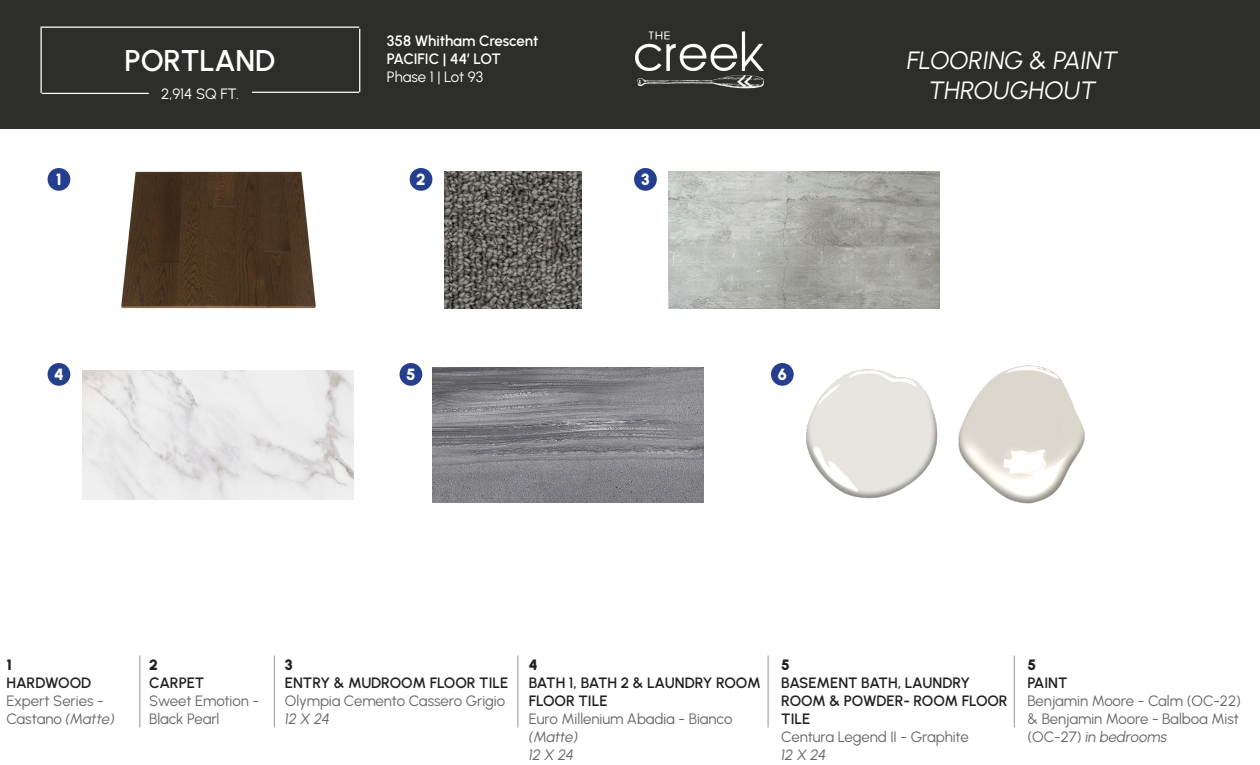
<style>
.page{position:relative;width:1260px;height:765px;background:#fff}
.page>*{position:absolute;margin:0;border:0;box-sizing:border-box;transform-origin:0 0}
.t1{font:600 30px "Urbanist";letter-spacing:-.005em;color:#fff}
.t2{font:italic 25px/30px "Urbanist";color:#fff;text-align:center}
.t3{font:900 16.25px "Urbanist";color:#fff}
.t4{font:15px/18px "Urbanist";letter-spacing:-.005em;color:#67676a}
.t5{font:600 15px/18px "Urbanist";letter-spacing:-.005em;color:#231f20}
.t6{font:600 15px/18px "Urbanist";letter-spacing:-.005em;color:#fff}
.t7{font:15px "Urbanist";color:#fff}
.t8{font:italic 15px/18px "Urbanist";letter-spacing:-.005em;color:#67676a}
.t9{font:900 15px "Urbanist";color:#231f20}
.s1{font-style:italic}
</style>
<div class="page">
<div style="left:0;top:0;width:1260px;height:129px;background:#2d2d2c"></div>
<img style="left:635px;top:31px;width:129px;height:58px">
<hr style="left:42px;top:93px;width:107px;height:1px;background:#fff">
<hr style="left:41px;top:28px;width:1px;height:65px;background:#fff">
<hr style="left:41px;top:27px;width:318px;height:1px;background:#fff">
<hr style="left:359px;top:29px;width:1px;height:63px;background:#fff">
<hr style="left:252px;top:92px;width:107px;height:1px;background:#fff">
<hr style="left:139px;top:656px;width:1px;height:72px;background:#2d272a">
<hr style="left:274px;top:656px;width:1px;height:72px;background:#2d272a">
<hr style="left:518px;top:656px;width:1px;height:72px;background:#2d272a">
<hr style="left:768px;top:656px;width:1px;height:72px;background:#2d272a">
<div style="left:48px;top:168px;width:22px;height:23px;background:#253f8e;border-radius:50%"></div>
<div style="left:410px;top:168px;width:22px;height:23px;background:#253f8e;border-radius:50%"></div>
<img style="left:121px;top:171px;width:195px;height:138px">
<img style="left:444px;top:171px;width:138px;height:138px">
<div style="left:634px;top:168px;width:23px;height:23px;background:#253f8e;border-radius:50%"></div>
<img style="left:668px;top:171px;width:272px;height:138px">
<div style="left:48px;top:363px;width:22px;height:23px;background:#253f8e;border-radius:50%"></div>
<div style="left:400px;top:363px;width:22px;height:23px;background:#253f8e;border-radius:50%"></div>
<img style="left:82px;top:371px;width:272px;height:128px">
<img style="left:958px;top:366px;width:127px;height:138px">
<hr style="left:1014px;top:656px;width:1px;height:72px;background:#2d272a">
<div style="left:771px;top:363px;width:23px;height:23px;background:#253f8e;border-radius:50%"></div>
<img style="left:806px;top:369px;width:132px;height:130px">
<img style="left:432px;top:367px;width:272px;height:136px">
<p class="t1" style="left:124px;top:41px;width:152px">PORTLAND</p>
<p class="t7" style="left:161px;top:84px;width:79px">2,914 SQ FT.</p>
<p class="t6" style="left:387px;top:31px;width:153px">358 Whitham Crescent<br>PACIFIC | 44’ LOT</p>
<p class="t7" style="left:387px;top:67px;width:98px">Phase 1 | Lot 93</p>
<p class="t3" style="left:56px;top:168px;width:7px">1</p>
<p class="t3" style="left:416px;top:168px;width:11px">2</p>
<p class="t3" style="left:641px;top:168px;width:10px">3</p>
<p class="t3" style="left:54px;top:363px;width:11px">4</p>
<p class="t3" style="left:406px;top:363px;width:11px">5</p>
<p class="t3" style="left:778px;top:363px;width:11px">6</p>
<p class="t2" style="left:907px;top:44px;width:212px">FLOORING &amp; PAINT<br>THROUGHOUT</p>
<p class="t9" style="left:6px;top:654px;width:7px">1</p>
<p class="t5" style="left:6px;top:673px;width:86px">HARDWOOD</p>
<p class="t4" style="left:6px;top:691px;width:110px">Expert Series -<br>Castano <span class="s1">(Matte)</span></p>
<p class="t9" style="left:149px;top:654px;width:10px">2</p>
<p class="t5" style="left:149px;top:673px;width:57px">CARPET</p>
<p class="t4" style="left:149px;top:691px;width:111px">Sweet Emotion -<br>Black Pearl</p>
<p class="t9" style="left:285px;top:654px;width:9px">3</p>
<p class="t5" style="left:285px;top:673px;width:225px">ENTRY &amp; MUDROOM FLOOR TILE</p>
<p class="t4" style="left:285px;top:691px;width:222px">Olympia Cemento Cassero Grigio<br><span class="s1">12 X 24</span></p>
<p class="t9" style="left:529px;top:654px;width:10px">4</p>
<p class="t5" style="left:529px;top:673px;width:233px">BATH 1, BATH 2 &amp; LAUNDRY ROOM<br>FLOOR TILE</p>
<p class="t4" style="left:529px;top:709px;width:205px">Euro Millenium Abadia - Bianco</p>
<p class="t8" style="left:529px;top:727px;width:51px">(Matte)<br>12 X 24</p>
<p class="t9" style="left:781px;top:654px;width:10px">5</p>
<p class="t5" style="left:781px;top:673px;width:228px">BASEMENT BATH, LAUNDRY<br>ROOM &amp; POWDER- ROOM FLOOR<br>TILE</p>
<p class="t4" style="left:781px;top:727px;width:189px">Centura Legend II - Graphite</p>
<p class="t8" style="left:781px;top:745px;width:47px">12 X 24</p>
<p class="t9" style="left:1028px;top:654px;width:10px">5</p>
<p class="t5" style="left:1028px;top:673px;width:42px">PAINT</p>
<p class="t4" style="left:1028px;top:691px;width:215px">Benjamin Moore - Calm (OC-22) &amp; Benjamin Moore - Balboa Mist (OC-27) <span class="s1">in bedrooms</span></p>
</div>
